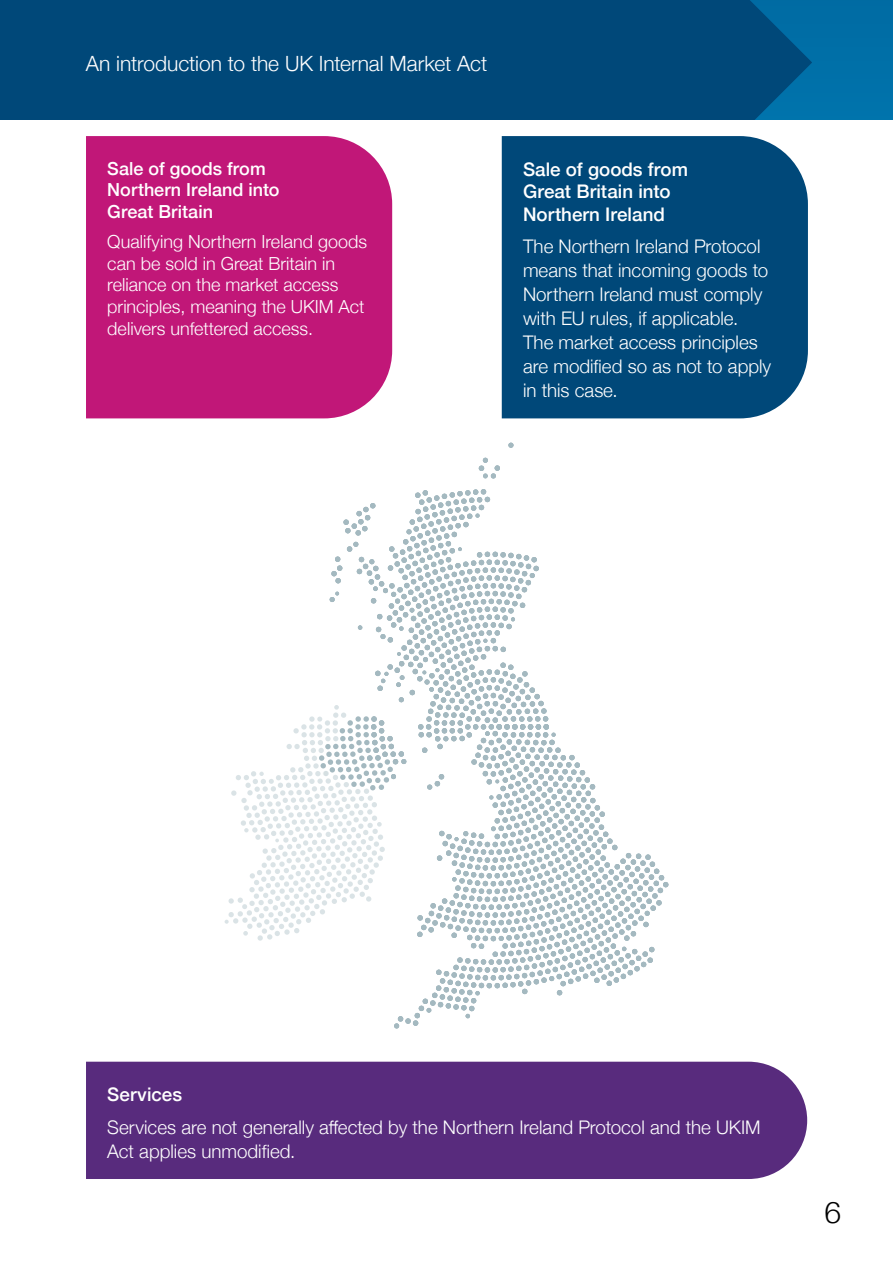
<style>
.page{position:relative;width:893px;height:1263px;background:#fff}
.page>*{position:absolute;margin:0;border:0;box-sizing:border-box;transform-origin:0 0}
.t1{font:300 30px "Helvetica Neue";color:#000}
.t2{font:300 21px "Helvetica Neue";letter-spacing:-.005em;color:#fff}
.t3{font:300 18.75px/24px "Helvetica Neue";color:#fff}
.t4{font:500 18.75px/22.5px "Helvetica Neue";color:#fff}
.t5{font:300 18px/21.6px "Helvetica Neue";color:#fff}
.t6{font:500 18px/21.6px "Helvetica Neue";color:#fff}
</style>
<div class="page">
<div style="left:0;top:0;width:893px;height:119px;background:#004879"></div>
<svg style="left:750px;top:0;width:143px;height:119px"></svg>
<div style="left:86px;top:136px;width:306px;height:282px;background:#c11778"></div>
<div style="left:502px;top:136px;width:306px;height:282px;background:#004879"></div>
<svg style="left:508px;top:443px;width:5px;height:5px"></svg>
<svg style="left:479px;top:458px;width:21px;height:20px"></svg>
<svg style="left:225px;top:489px;width:443px;height:539px"></svg>
<div style="left:86px;top:1062px;width:721px;height:117px;background:#582b7d"></div>
<p class="t2" style="left:86px;top:47px;width:403px">An introduction to the UK Internal Market Act</p>
<p class="t6" style="left:107px;top:156px;width:174px">Sale of goods from<br>Northern Ireland into<br>Great Britain</p>
<p class="t5" style="left:107px;top:230px;width:261px">Qualifying Northern Ireland goods can be sold in Great Britain in reliance on the market access principles, meaning the UKIM Act delivers unfettered access.</p>
<p class="t4" style="left:523px;top:156px;width:166px">Sale of goods from<br>Great Britain into<br>Northern Ireland</p>
<p class="t3" style="left:523px;top:233px;width:250px">The Northern Ireland Protocol means that incoming goods to<br>Northern Ireland must comply with EU rules, if applicable.<br>The market access principles are modified so as not to apply in this case.</p>
<p class="t4" style="left:107px;top:1082px;width:76px">Services</p>
<p class="t3" style="left:107px;top:1114px;width:655px">Services are not generally affected by the Northern Ireland Protocol and the UKIM<br>Act applies unmodified.</p>
<h1 class="t1" style="left:824px;top:1188px;width:18px">6</h1>
</div>
